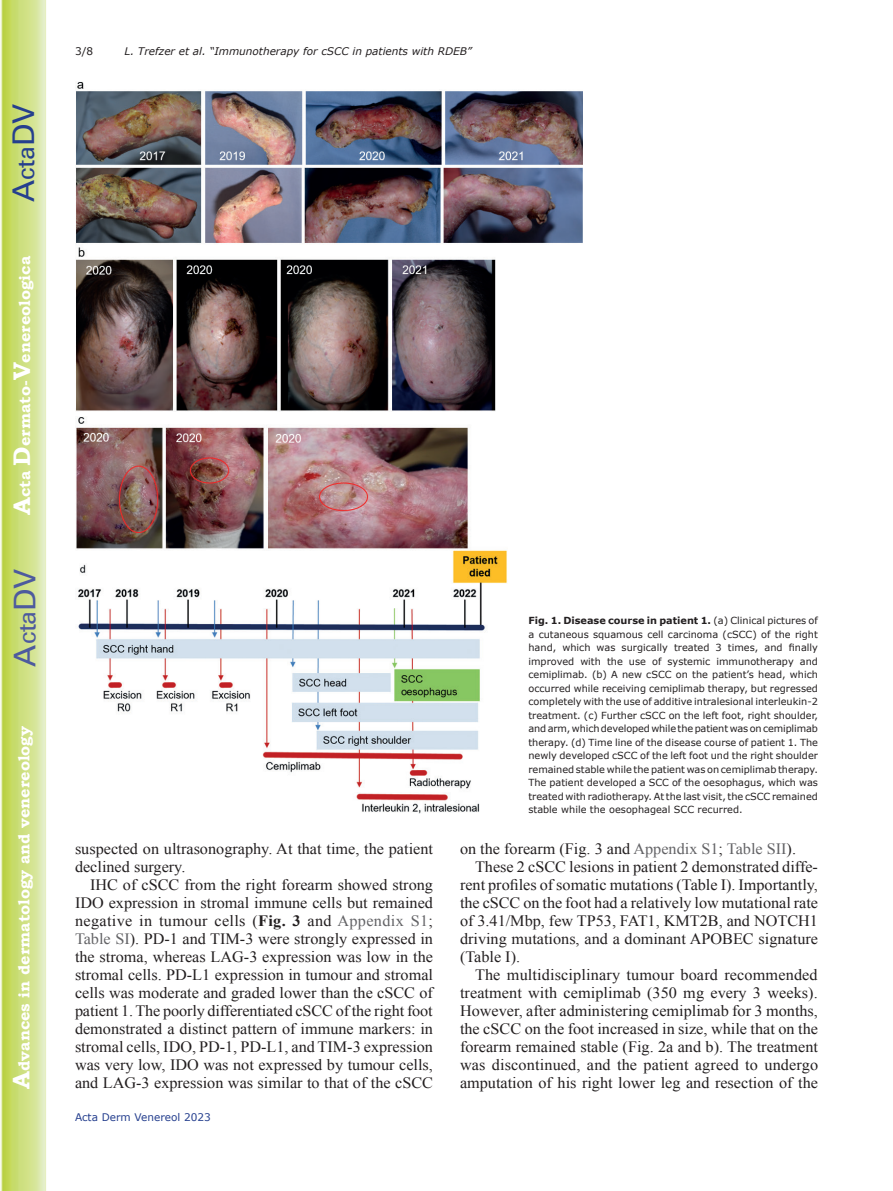
<style>
.page{position:relative;width:893px;height:1191px;background:#fff}
.page>*{position:absolute;margin:0;border:0;box-sizing:border-box;transform-origin:0 0}
.t1{font:30px "Univers";color:#4d5a9e}
.t2{font:30px "Univers";color:#253f8e}
.t3{font:15.75px/18px "Times New Roman";color:#231f20}
.t4{font:700 15.75px "Bookman Old Style";color:#fff}
.t5{font:italic 10.5px "Verdana";color:#231f20}
.t6{font:10.5px "Verdana";color:#253f8e}
.t7{font:10.5px "Verdana";color:#231f20}
.t8{font:9.75px/13.5px "Verdana";color:#231f20;text-align:justify}
.s1{font-size:24px}
.s2{font-weight:700}
.s3{color:#636366}
</style>
<div class="page">
<svg style="left:1px;top:0;width:45px;height:1191px;background:#cfe084"></svg>
<img style="left:75px;top:82px;width:507px;height:731px">
<h1 class="t2" style="left:6px;top:202px;width:100px;rotate:-90deg">A<span class="s1">cta</span>DV</h1>
<p class="t4" style="left:15px;top:515px;width:260px;rotate:-90deg"><span class="s1">A</span>cta <span class="s1">D</span>ermato-<span class="s1">V</span>enereologica</p>
<h1 class="t1" style="left:7px;top:666px;width:100px;rotate:-90deg">A<span class="s1">cta</span>DV</h1>
<p class="t4" style="left:15px;top:1088px;width:364px;rotate:-90deg"><span class="s1">A</span>dvances in dermatology and venereology</p>
<p class="t7" style="left:75px;top:44px;width:20px">3/8</p>
<p class="t5" style="left:125px;top:44px;width:349px">L. Trefzer et al. “Immunotherapy for cSCC in patients with RDEB”</p>
<p class="t8" style="left:528px;top:614px;width:291px"><span class="s2">Fig. 1. Disease course in patient 1.</span> (a) Clinical pictures of a cutaneous squamous cell carcinoma (cSCC) of the right hand, which was surgically treated 3 times, and finally improved with the use of systemic immunotherapy and cemiplimab. (b) A new cSCC on the patient’s head, which occurred while receiving cemiplimab therapy, but regressed completely with the use of additive intralesional interleukin-2 treatment. (c) Further cSCC on the left foot, right shoulder, and arm, which developed while the patient was on cemiplimab therapy. (d) Time line of the disease course of patient 1. The newly developed cSCC of the left foot und the right shoulder remained stable while the patient was on cemiplimab therapy.<br>The patient developed a SCC of the oesophagus, which was treated with radiotherapy. At the last visit, the cSCC remained stable while the oesophageal SCC recurred.</p>
<p class="t3" style="left:75px;top:839px;width:359px">suspected on ultrasonography. At that time, the patient declined surgery.</p>
<p class="t3" style="left:75px;top:875px;width:360px;text-align:justify;text-indent:15px">IHC of cSCC from the right forearm showed strong IDO expression in stromal immune cells but remained negative in tumour cells (<span class="s2">Fig. 3</span> and <span class="s3">Appendix S1</span>; <span class="s3">Table SI</span>). PD-1 and TIM-3 were strongly expressed in the stroma, whereas LAG-3 expression was low in the stromal cells. PD-L1 expression in tumour and stromal cells was moderate and graded lower than the cSCC of patient 1. The poorly differentiated cSCC of the right foot demonstrated a distinct pattern of immune markers: in stromal cells, IDO, PD-1, PD-L1, and TIM-3 expression was very low, IDO was not expressed by tumour cells, and LAG-3 expression was similar to that of the cSCC</p>
<p class="t6" style="left:75px;top:1110px;width:137px">Acta Derm Venereol 2023</p>
<p class="t3" style="left:460px;top:839px;width:338px">on the forearm (Fig. 3 and <span class="s3">Appendix S1</span>; <span class="s3">Table SII</span>).</p>
<p class="t3" style="left:475px;top:857px;width:344px">These 2 cSCC lesions in patient 2 demonstrated diffe-</p>
<p class="t3" style="left:460px;top:875px;width:359px">rent profiles of somatic mutations (Table I). Importantly,</p>
<p class="t3" style="left:460px;top:893px;width:360px">the cSCC on the foot had a relatively low mutational rate</p>
<p class="t3" style="left:460px;top:911px;width:359px">of 3.41/Mbp, few TP53, FAT1, KMT2B, and NOTCH1</p>
<p class="t3" style="left:460px;top:929px;width:360px">driving mutations, and a dominant APOBEC signature</p>
<p class="t3" style="left:460px;top:947px;width:62px">(Table I).</p>
<p class="t3" style="left:475px;top:965px;width:344px">The multidisciplinary tumour board recommended</p>
<p class="t3" style="left:460px;top:983px;width:359px">treatment with cemiplimab (350 mg every 3 weeks).</p>
<p class="t3" style="left:460px;top:1001px;width:359px">However, after administering cemiplimab for 3 months,</p>
<p class="t3" style="left:460px;top:1019px;width:359px">the cSCC on the foot increased in size, while that on the</p>
<p class="t3" style="left:460px;top:1037px;width:360px">forearm remained stable (Fig. 2a and b). The treatment</p>
<p class="t3" style="left:460px;top:1055px;width:360px">was discontinued, and the patient agreed to undergo</p>
<p class="t3" style="left:460px;top:1073px;width:359px">amputation of his right lower leg and resection of the</p>
</div>
